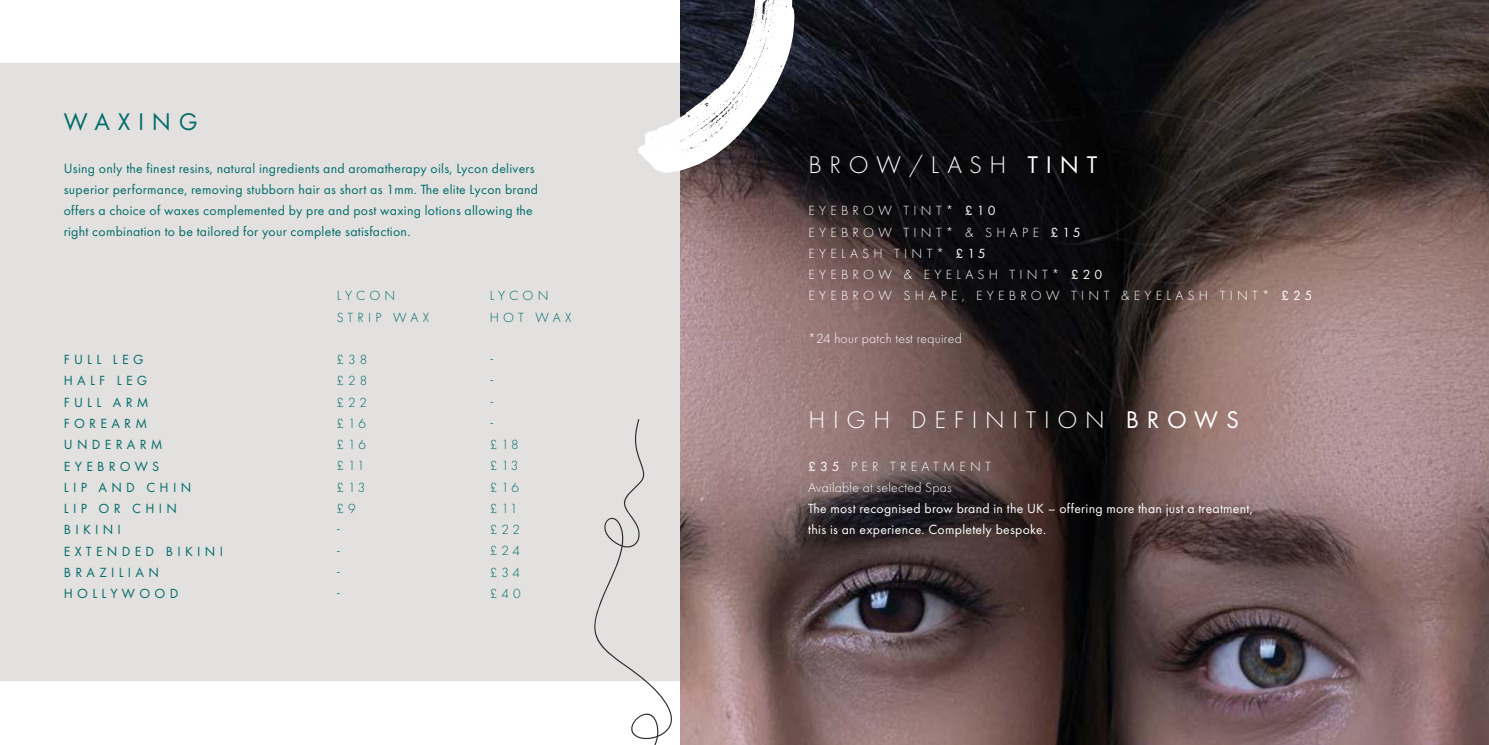
<style>
.page{position:relative;width:1489px;height:745px;background:#fff}
.page>*{position:absolute;margin:0;border:0;box-sizing:border-box;transform-origin:0 0}
.t1{font:300 25px "Futura PT";letter-spacing:.31em;color:#fff}
.t2{font:25px "Futura PT";letter-spacing:.31em;color:#006d68}
.t3{font:13.75px/21.2px "Futura PT";letter-spacing:.02em;color:#006d68}
.t4{font:300 13.75px/21.2px "Futura PT";letter-spacing:.31em;color:#fff}
.t5{font:13.75px/21.2px "Futura PT";letter-spacing:.02em;color:#fff}
.t6{font:13.75px/21.2px "Futura PT";letter-spacing:.31em;color:#006d68}
.t7{font:300 13.75px/21.2px "Futura PT";letter-spacing:.02em;color:#fff}
.t8{font:300 13.75px/21.2px "Futura PT";letter-spacing:.22em;color:#006d68}
.t9{font:300 13.75px/21.2px "Futura PT";letter-spacing:.185em;color:#006d68}
.t10{font:300 13.75px/21.2px "Futura PT";letter-spacing:.28em;color:#006d68}
.t11{font:300 13.75px/21.2px "Futura PT";letter-spacing:.3em;color:#006d68}
.s1{font-weight:400}
</style>
<div class="page">
<div style="left:0;top:64px;width:743px;height:616px;background:#e3e0e0"></div>
<svg style="left:549px;top:419px;width:125px;height:325px"></svg>
<img style="left:680px;top:0;width:808px;height:744px">
<svg style="left:637px;top:0;width:164px;height:173px"></svg>
<h1 class="t2" style="left:64px;top:107px;width:135px">WAXING</h1>
<p class="t3" style="left:64px;top:157px;width:476px">Using only the finest resins, natural ingredients and aromatherapy oils, Lycon delivers superior performance, removing stubborn hair as short as 1mm. The elite Lycon brand offers a choice of waxes complemented by pre and post waxing lotions allowing the right combination to be tailored for your complete satisfaction.</p>
<p class="t6" style="left:64px;top:348px;width:161px">FULL LEG<br>HALF LEG<br>FULL ARM<br>FOREARM<br>UNDERARM<br>EYEBROWS<br>LIP AND CHIN<br>LIP OR CHIN<br>BIKINI<br>EXTENDED BIKINI<br>BRAZILIAN<br>HOLLYWOOD</p>
<p class="t11" style="left:337px;top:285px;width:94px">LYCON<br>STRIP WAX</p>
<p class="t9" style="left:336px;top:349px;width:32px">£38 £28 £22 £16 £16 £11 £13 £ 9<br>-</p>
<p class="t10" style="left:336px;top:582px;width:6px">-</p>
<p class="t10" style="left:490px;top:285px;width:83px">LYCON<br>HOT WAX</p>
<p class="t10" style="left:489px;top:349px;width:6px">- -</p>
<p class="t8" style="left:489px;top:412px;width:32px">- £18 £13 £16 £11 £22 £24 £34 £40</p>
<h1 class="t1" style="left:808px;top:150px;width:290px">BROW/LASH <span class="s1">TINT</span></h1>
<p class="t4" style="left:808px;top:200px;width:505px">EYEBROW TINT* <span class="s1">£10<br></span>EYEBROW TINT* &amp; SHAPE <span class="s1">£15<br></span>EYELASH TINT* <span class="s1">£15<br></span>EYEBROW &amp; EYELASH TINT* <span class="s1">£20<br></span>EYEBROW SHAPE, EYEBROW TINT &amp;EYELASH TINT* <span class="s1">£25</span></p>
<p class="t7" style="left:808px;top:327px;width:155px">*24 hour patch test required</p>
<h1 class="t1" style="left:808px;top:405px;width:432px">HIGH DEFINITION <span class="s1">BROWS</span></h1>
<p class="t7" style="left:808px;top:455px;width:184px"><span class="s1">£35</span> PER TREATMENT<br>Available at selected Spas</p>
<p class="t5" style="left:808px;top:497px;width:446px">The most recognised brow brand in the UK – offering more than just a treatment, this is an experience. Completely bespoke.</p>
</div>
